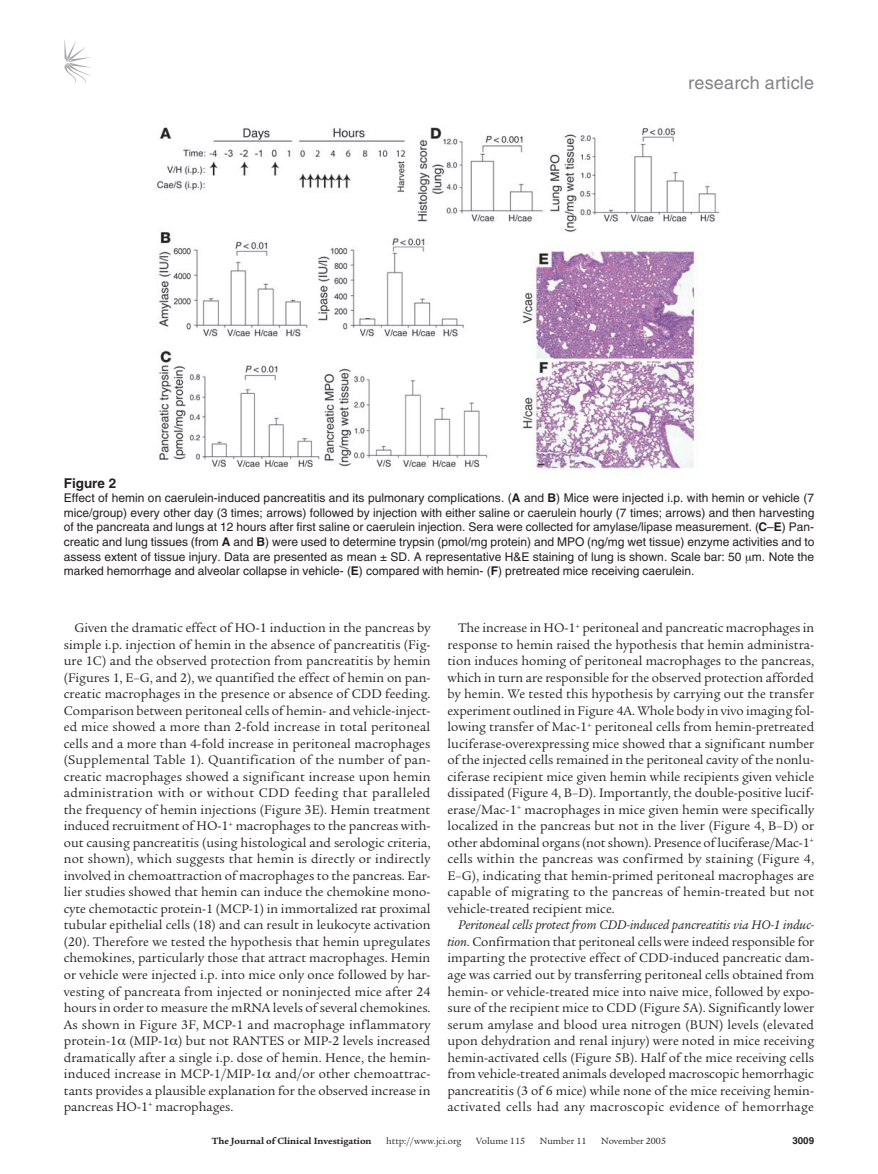
<style>
.page{position:relative;width:878px;height:1174px;background:#fff}
.page>*{position:absolute;margin:0;border:0;box-sizing:border-box;transform-origin:0 0}
.t1{font:18px "Helvetica LT Std";letter-spacing:.01em;color:#808285}
.t2{font:13.5px/16.5px "Legacy Serif Std";color:#231f20;text-align:justify}
.t3{font:700 13.5px "Helvetica LT Std";color:#231f20}
.t4{font:12px/14.7px "Helvetica LT Std";color:#231f20;text-align:justify}
.t5{font:9.75px "Legacy Serif Std";color:#231f20}
.t6{font:700 9.75px "Legacy Serif Std";color:#231f20}
.t7{font:700 9.75px "Helvetica LT Std";color:#231f20}
.s1{font-weight:700}
.s2{font-style:italic}
</style>
<div class="page">
<svg style="left:64px;top:39px;width:27px;height:45px"></svg>
<img style="left:156px;top:127px;width:564px;height:344px">
<h1 class="t1" style="left:688px;top:72px;width:127px">research article</h1>
<p class="t3" style="left:64px;top:474px;width:54px">Figure 2</p>
<p class="t4" style="left:64px;top:490px;width:752px">Effect of hemin on caerulein-induced pancreatitis and its pulmonary complications. (<span class="s1">A</span> and <span class="s1">B</span>) Mice were injected i.p. with hemin or vehicle (7 mice/group) every other day (3 times; arrows) followed by injection with either saline or caerulein hourly (7 times; arrows) and then harvesting of the pancreata and lungs at 12 hours after first saline or caerulein injection. Sera were collected for amylase/lipase measurement. (<span class="s1">C</span>–<span class="s1">E</span>) Pan&shy;creatic and lung tissues (from <span class="s1">A</span> and <span class="s1">B</span>) were used to determine trypsin (pmol/mg protein) and MPO (ng/mg wet tissue) enzyme activities and to assess extent of tissue injury. Data are presented as mean ± SD. A representative H&amp;E staining of lung is shown. Scale bar: 50 m. Note the marked hemorrhage and alveolar collapse in vehicle- (<span class="s1">E</span>) compared with hemin- (<span class="s1">F</span>) pretreated mice receiving caerulein.</p>
<p class="t2" style="left:64px;top:620px;width:368px;text-indent:11px">Given the dramatic effect of HO-1 induction in the pancreas by simple i.p. injection of hemin in the absence of pancreatitis (Fig&shy;ure 1C) and the observed protection from pancreatitis by hemin (Figures 1, E–G, and 2), we quantified the effect of hemin on pan&shy;creatic macrophages in the presence or absence of CDD feeding.<br>Comparison between peritoneal cells of hemin- and vehicle-inject&shy;ed mice showed a more than 2-fold increase in total peritoneal cells and a more than 4-fold increase in peritoneal macrophages (Supplemental Table 1). Quantification of the number of pan&shy;creatic macrophages showed a significant increase upon hemin administration with or without CDD feeding that paralleled the frequency of hemin injections (Figure 3E). Hemin treatment induced recruitment of HO-1<sup>+</sup> macrophages to the pancreas with&shy;out causing pancreatitis (using histological and serologic criteria, not shown), which suggests that hemin is directly or indirectly involved in chemoattraction of macrophages to the pancreas. Ear&shy;lier studies showed that hemin can induce the chemokine mono&shy;cyte chemotactic protein-1 (MCP-1) in immortalized rat proximal tubular epithelial cells (18) and can result in leukocyte activation (20). Therefore we tested the hypothesis that hemin upregulates chemokines, particularly those that attract macrophages. Hemin or vehicle were injected i.p. into mice only once followed by har&shy;vesting of pancreata from injected or noninjected mice after 24 hours in order to measure the mRNA levels of several chemokines.<br>As shown in Figure 3F, MCP-1 and macrophage inflammatory protein-1 (MIP-1 ) but not RANTES or MIP-2 levels increased dramatically after a single i.p. dose of hemin. Hence, the hemin&shy;induced increase in MCP-1/MIP-1 and/or other chemoattrac&shy;tants provides a plausible explanation for the observed increase in pancreas HO-1<sup>+</sup> macrophages.</p>
<p class="t2" style="left:447px;top:620px;width:368px;text-indent:11px">The increase in HO-1<sup>+</sup> peritoneal and pancreatic macrophages in response to hemin raised the hypothesis that hemin administra&shy;tion induces homing of peritoneal macrophages to the pancreas, which in turn are responsible for the observed protection afforded by hemin. We tested this hypothesis by carrying out the transfer experiment outlined in Figure 4A. Whole body in vivo imaging fol&shy;lowing transfer of Mac-1<sup>+</sup> peritoneal cells from hemin-pretreated luciferase-overexpressing mice showed that a significant number of the injected cells remained in the peritoneal cavity of the nonlu&shy;ciferase recipient mice given hemin while recipients given vehicle dissipated (Figure 4, B–D). Importantly, the double-positive lucif&shy;erase/Mac-1<sup>+</sup> macrophages in mice given hemin were specifically localized in the pancreas but not in the liver (Figure 4, B–D) or other abdominal organs (not shown). Presence ofluciferase/Mac-1<sup>+ </sup>cells within the pancreas was confirmed by staining (Figure 4, E–G), indicating that hemin-primed peritoneal macrophages are capable of migrating to the pancreas of hemin-treated but not vehicle-treated recipient mice.</p>
<p class="t2" style="left:447px;top:917px;width:368px;text-indent:11px"><span class="s2">Peritoneal cells protect from CDD-induced pancreatitis via HO-1 induc&shy;tion</span>. Confirmation that peritoneal cells were indeed responsible for imparting the protective effect of CDD-induced pancreatic dam&shy;age was carried out by transferring peritoneal cells obtained from hemin- or vehicle-treated mice into naive mice, followed by expo&shy;sure of the recipient mice to CDD (Figure 5A). Significantly lower serum amylase and blood urea nitrogen (BUN) levels (elevated upon dehydration and renal injury) were noted in mice receiving hemin-activated cells (Figure 5B). Half of the mice receiving cells from vehicle-treated animals developed macroscopic hemorrhagic pancreatitis (3 of 6 mice) while none of the mice receiving hemin&shy;activated cells had any macroscopic evidence of hemorrhage</p>
<p class="t6" style="left:212px;top:1135px;width:161px">The Journal of Clinical Investigation</p>
<p class="t5" style="left:386px;top:1135px;width:77px">http://www.jci.org</p>
<p class="t5" style="left:476px;top:1135px;width:50px">Volume 115</p>
<p class="t5" style="left:540px;top:1135px;width:48px">Number 11</p>
<p class="t5" style="left:601px;top:1135px;width:66px">November 2005</p>
<p class="t7" style="left:792px;top:1134px;width:23px">3009</p>
</div>
